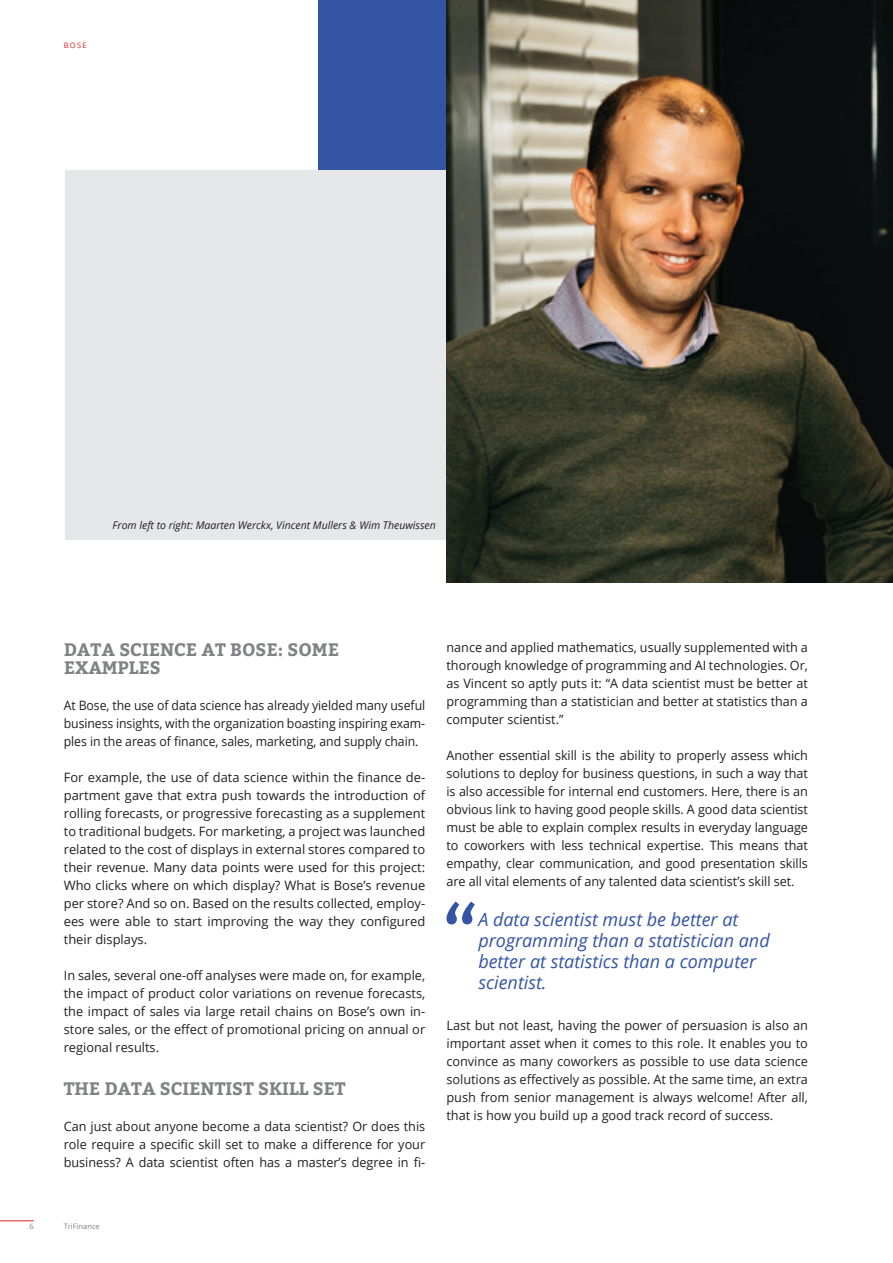
<style>
.page{position:relative;width:893px;height:1263px;background:#fff}
.page>*{position:absolute;margin:0;border:0;box-sizing:border-box;transform-origin:0 0}
.t1{font:italic 18.15px/21px "Open Sans";color:#3454a4}
.t2{font:700 18px/18px "Bitter";color:#808285}
.t3{font:12.9px/18px "Open Sans";color:#231f20;text-align:justify}
.t4{font:12.9px/18px "Open Sans";color:#231f20;text-align:justify;scale:.95 1}
.t5{font:italic 10.65px "Open Sans";color:#231f20}
.t6{font:7.5px "Open Sans";color:#808285}
.t7{font:7.5px "Open Sans";color:#dc1f25}
</style>
<div class="page">
<div style="left:319px;top:0;width:574px;height:497px;background:#3454a4"></div>
<div style="left:65px;top:170px;width:406px;height:370px;background:#e6e7e9"></div>
<img style="left:446px;top:0;width:447px;height:583px">
<hr style="left:0;top:1220px;width:34px;height:1px;background:#dc1f25">
<svg style="left:446px;top:901px;width:29px;height:23px"></svg>
<p class="t7" style="left:64px;top:40px;width:24px">BOSE</p>
<p class="t5" style="left:113px;top:518px;width:325px">From left to right: Maarten Werckx, Vincent Mullers &amp; Wim Theuwissen</p>
<h2 class="t2" style="left:64px;top:641px;width:277px">DATA SCIENCE AT BOSE: SOME<br>EXAMPLES</h2>
<p class="t4" style="left:64px;top:696px;width:382px">At Bose, the use of data science has already yielded many useful business insights, with the organization boasting inspiring exam&shy;ples in the areas of finance, sales, marketing, and supply chain.</p>
<p class="t3" style="left:64px;top:768px;width:363px">For example, the use of data science within the finance de&shy;partment gave that extra push towards the introduction of rolling forecasts, or progressive forecasting as a supplement to traditional budgets. For marketing, a project was launched related to the cost of displays in external stores compared to their revenue. Many data points were used for this project:<br>Who clicks where on which display? What is Bose’s revenue per store? And so on. Based on the results collected, employ&shy;ees were able to start improving the way they configured their displays.</p>
<p class="t3" style="left:64px;top:966px;width:363px">In sales, several one-off analyses were made on, for example, the impact of product color variations on revenue forecasts, the impact of sales via large retail chains on Bose’s own in&shy;store sales, or the effect of promotional pricing on annual or regional results.</p>
<h2 class="t2" style="left:64px;top:1080px;width:283px">THE DATA SCIENTIST SKILL SET</h2>
<p class="t3" style="left:64px;top:1117px;width:363px">Can just about anyone become a data scientist? Or does this role require a specific skill set to make a difference for your business? A data scientist often has a master’s degree in fi-</p>
<p class="t3" style="left:446px;top:638px;width:363px">nance and applied mathematics, usually supplemented with a thorough knowledge of programming and AI technologies. Or, as Vincent so aptly puts it: “A data scientist must be better at programming than a statistician and better at statistics than a computer scientist.”</p>
<p class="t3" style="left:446px;top:746px;width:363px">Another essential skill is the ability to properly assess which solutions to deploy for business questions, in such a way that is also accessible for internal end customers. Here, there is an obvious link to having good people skills. A good data scientist must be able to explain complex results in everyday language to coworkers with less technical expertise. This means that empathy, clear communication, and good presentation skills are all vital elements of any talented data scientist’s skill set.</p>
<h1 class="t1" style="left:478px;top:909px;width:293px">A data scientist must be better at programming than a statistician and better at statistics than a computer scientist.</h1>
<p class="t3" style="left:446px;top:1016px;width:363px">Last but not least, having the power of persuasion is also an important asset when it comes to this role. It enables you to convince as many coworkers as possible to use data science solutions as effectively as possible. At the same time, an extra push from senior management is always welcome! After all, that is how you build up a good track record of success.</p>
<p class="t6" style="left:29px;top:1221px;width:6px">6</p>
<p class="t6" style="left:64px;top:1221px;width:38px">TriFinance</p>
</div>
